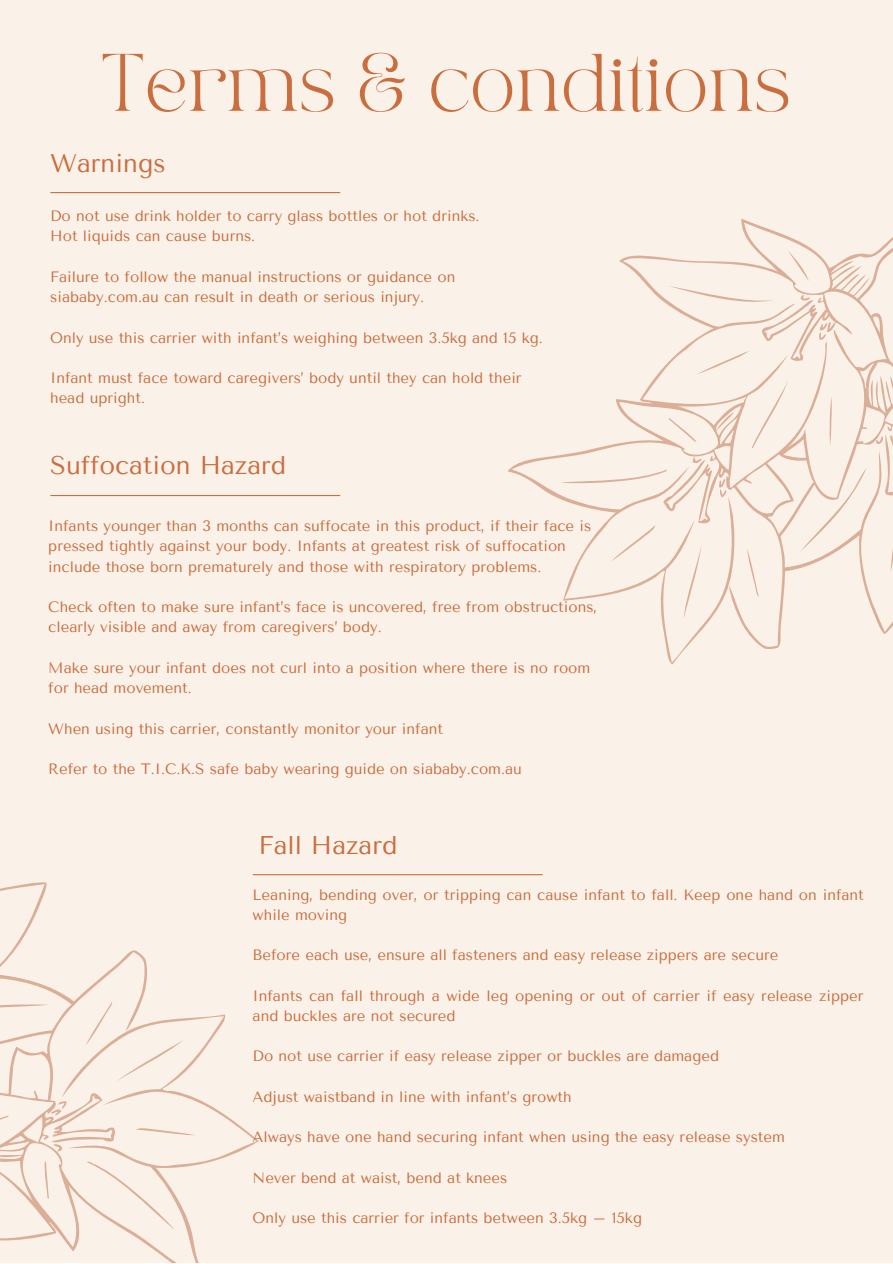
<style>
.page{position:relative;width:893px;height:1264px;background:#fff}
.page>*{position:absolute;margin:0;border:0;box-sizing:border-box;transform-origin:0 0}
.t1{font:57px "TAN PEARL Regular";color:#ca6e3f}
.t2{font:25.5px "Tenor Sans";color:#ca6e3f}
.t3{font:15px/20.2px "Tenor Sans";color:#ca6e3f}
</style>
<div class="page">
<div style="left:0;top:0;width:892px;height:1262px;background:#faf2e9"></div>
<svg style="left:508px;top:218px;width:384px;height:447px"></svg>
<svg style="left:561px;top:337px;width:227px;height:281px"></svg>
<hr style="left:51px;top:192px;width:289px;height:1px;background:#ca6e3f">
<svg style="left:0;top:874px;width:325px;height:388px"></svg>
<svg style="left:87px;top:1106px;width:109px;height:144px"></svg>
<svg style="left:73px;top:1001px;width:114px;height:80px"></svg>
<svg style="left:32px;top:1160px;width:30px;height:39px"></svg>
<hr style="left:51px;top:495px;width:289px;height:1px;background:#ca6e3f">
<hr style="left:253px;top:874px;width:289px;height:1px;background:#ca6e3f">
<p class="t1" style="left:101px;top:53px;width:692px">Terms &amp; conditions</p>
<p class="t2" style="left:50px;top:148px;width:117px">Warnings</p>
<p class="t3" style="left:50px;top:206px;width:431px">Do not use drink holder to carry glass bottles or hot drinks.</p>
<p class="t3" style="left:50px;top:226px;width:207px">Hot liquids can cause burns.</p>
<p class="t3" style="left:50px;top:267px;width:406px">Failure to follow the manual instructions or guidance on siababy.com.au can result in death or serious injury.</p>
<p class="t3" style="left:50px;top:327px;width:494px">Only use this carrier with infant’s weighing between 3.5kg and 15 kg.</p>
<p class="t3" style="left:50px;top:368px;width:473px">Infant must face toward caregivers’ body until they can hold their head upright.</p>
<p class="t2" style="left:50px;top:450px;width:237px">Suffocation Hazard</p>
<p class="t3" style="left:48px;top:516px;width:544px">Infants younger than 3 months can suffocate in this product, if their face is pressed tightly against your body. Infants at greatest risk of suffocation include those born prematurely and those with respiratory problems.</p>
<p class="t3" style="left:48px;top:597px;width:550px">Check often to make sure infant’s face is uncovered, free from obstructions, clearly visible and away from caregivers’ body.</p>
<p class="t3" style="left:48px;top:657px;width:543px">Make sure your infant does not curl into a position where there is no room for head movement.</p>
<p class="t3" style="left:48px;top:718px;width:396px">When using this carrier, constantly monitor your infant</p>
<p class="t3" style="left:48px;top:758px;width:475px">Refer to the T.I.C.K.S safe baby wearing guide on siababy.com.au</p>
<p class="t2" style="left:258px;top:830px;width:141px">Fall Hazard</p>
<p class="t3" style="left:252px;top:884px;width:612px">Leaning, bending over, or tripping can cause infant to fall. Keep one hand on infant while moving</p>
<p class="t3" style="left:252px;top:945px;width:527px">Before each use, ensure all fasteners and easy release zippers are secure</p>
<p class="t3" style="left:252px;top:985px;width:612px">Infants can fall through a wide leg opening or out of carrier if easy release zipper and buckles are not secured</p>
<p class="t3" style="left:252px;top:1046px;width:468px">Do not use carrier if easy release zipper or buckles are damaged</p>
<p class="t3" style="left:252px;top:1086px;width:320px">Adjust waistband in line with infant’s growth</p>
<p class="t3" style="left:252px;top:1127px;width:534px">Always have one hand securing infant when using the easy release system</p>
<p class="t3" style="left:252px;top:1167px;width:256px">Never bend at waist, bend at knees</p>
<p class="t3" style="left:252px;top:1208px;width:391px">Only use this carrier for infants between 3.5kg – 15kg</p>
</div>
